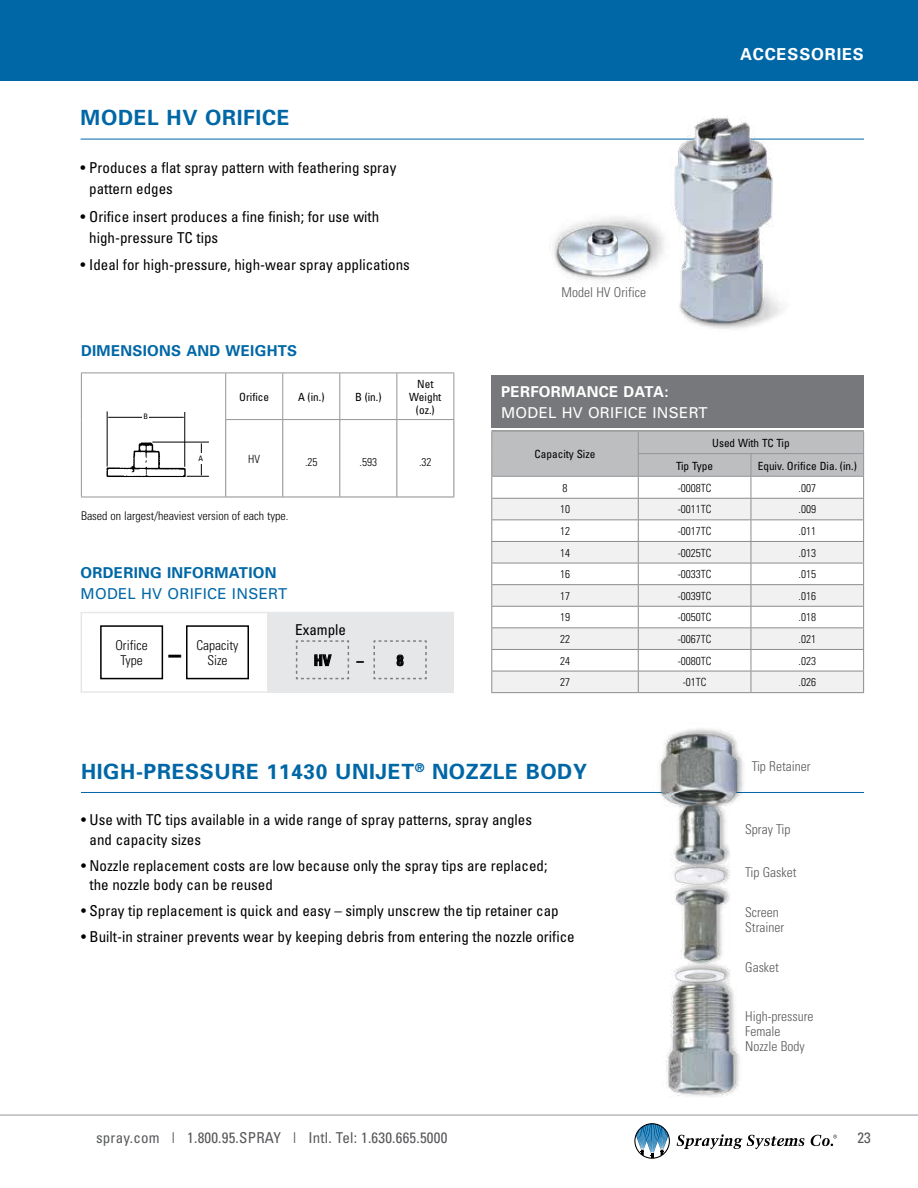
<style>
.page{position:relative;width:918px;height:1188px;background:#fff}
.page>*{position:absolute;margin:0;border:0;box-sizing:border-box;transform-origin:0 0}
.t1{font:700 25.5px "Univers";color:#000}
.t2{font:700 21px "Univers";letter-spacing:.03em;color:#0067a6}
.t3{font:700 16.5px "Univers";letter-spacing:.05em;color:#fff}
.t4{font:condensed 15px/21px "Univers";color:#000}
.t5{font:condensed 15px "Univers";letter-spacing:.015em;color:#58595b}
.t6{font:700 15px "Univers";letter-spacing:.02em;color:#0067a6}
.t7{font:15px "Univers";letter-spacing:.02em;color:#0067a6}
.t8{font:15px "Univers";letter-spacing:.02em;color:#fff}
.t9{font:700 15px "Univers";letter-spacing:.02em;color:#fff}
.t10{font:700 condensed 15px "Univers";color:#000}
.t11{font:700 15px "Univers";color:#000}
.t12{font:300 condensed 13.5px/15px "Univers";color:#58595b}
.t13{font:300 condensed 13.5px/15px "Univers";color:#000;text-align:center}
.t14{font:300 condensed 12px "Univers";color:#000}
.t15{font:300 condensed 11.25px "Univers";color:#000}
.t16{font:condensed 11.25px/12.8px "Univers";color:#000}
.t17{font:condensed 7.5px "Univers";color:#000}
.s1{font-stretch:condensed}
</style>
<div class="page">
<hr style="left:0;top:1115px;width:918px;height:1px;background:#939598">
<svg style="left:634px;top:1123px;width:36px;height:36px"></svg>
<svg style="left:677px;top:1134px;width:127px;height:15px"></svg>
<svg style="left:811px;top:1135px;width:26px;height:11px"></svg>
<div style="left:0;top:0;width:918px;height:81px;background:#0067a6"></div>
<hr style="left:81px;top:139px;width:783px;height:1px;background:#0067a6">
<div style="left:81px;top:612px;width:373px;height:81px;border:2px solid #e6e7e8"></div>
<div style="left:267px;top:612px;width:187px;height:81px;background:#e6e7e8"></div>
<svg style="left:373px;top:640px;width:54px;height:40px"></svg>
<svg style="left:295px;top:640px;width:55px;height:40px"></svg>
<div style="left:186px;top:625px;width:63px;height:54px;border:2px solid #000"></div>
<div style="left:100px;top:625px;width:63px;height:54px;border:2px solid #000"></div>
<hr style="left:491px;top:692px;width:147px;height:1px;background:#8a8c8e">
<hr style="left:638px;top:692px;width:113px;height:1px;background:#8a8c8e">
<hr style="left:751px;top:692px;width:113px;height:1px;background:#8a8c8e">
<hr style="left:491px;top:430px;width:147px;height:2px;background:#939598">
<hr style="left:638px;top:430px;width:113px;height:2px;background:#939598">
<hr style="left:751px;top:430px;width:113px;height:2px;background:#939598">
<svg style="left:491px;top:431px;width:373px;height:261px"></svg>
<hr style="left:638px;top:476px;width:113px;height:1px;background:#939598">
<hr style="left:751px;top:476px;width:113px;height:1px;background:#939598">
<div style="left:491px;top:375px;width:373px;height:53px;background:#77787b"></div>
<img style="left:106px;top:431px;width:103px;height:46px">
<hr style="left:81px;top:373px;width:145px;height:1px;background:#939598">
<hr style="left:81px;top:373px;width:1px;height:47px;background:#939598">
<hr style="left:226px;top:373px;width:57px;height:1px;background:#939598">
<hr style="left:225px;top:373px;width:1px;height:46px;background:#939598">
<hr style="left:283px;top:373px;width:57px;height:1px;background:#939598">
<hr style="left:282px;top:373px;width:1px;height:46px;background:#939598">
<hr style="left:340px;top:373px;width:57px;height:1px;background:#939598">
<hr style="left:339px;top:373px;width:1px;height:46px;background:#939598">
<hr style="left:397px;top:373px;width:57px;height:1px;background:#939598">
<hr style="left:396px;top:373px;width:1px;height:46px;background:#939598">
<hr style="left:454px;top:373px;width:1px;height:46px;background:#939598">
<hr style="left:225px;top:419px;width:58px;height:1px;background:#939598">
<hr style="left:283px;top:419px;width:57px;height:1px;background:#939598">
<hr style="left:340px;top:419px;width:57px;height:1px;background:#939598">
<hr style="left:397px;top:419px;width:57px;height:1px;background:#939598">
<hr style="left:81px;top:420px;width:1px;height:77px;background:#939598">
<hr style="left:81px;top:497px;width:144px;height:1px;background:#939598">
<hr style="left:225px;top:420px;width:1px;height:77px;background:#8a8c8e">
<hr style="left:282px;top:420px;width:1px;height:77px;background:#8a8c8e">
<hr style="left:339px;top:420px;width:1px;height:77px;background:#8a8c8e">
<hr style="left:396px;top:420px;width:1px;height:77px;background:#8a8c8e">
<hr style="left:454px;top:420px;width:1px;height:77px;background:#8a8c8e">
<hr style="left:225px;top:497px;width:58px;height:1px;background:#8a8c8e">
<hr style="left:283px;top:497px;width:57px;height:1px;background:#8a8c8e">
<hr style="left:340px;top:497px;width:57px;height:1px;background:#8a8c8e">
<hr style="left:397px;top:497px;width:57px;height:1px;background:#8a8c8e">
<hr style="left:107px;top:411px;width:1px;height:56px;background:#000">
<hr style="left:185px;top:412px;width:1px;height:55px;background:#000">
<hr style="left:108px;top:417px;width:76px;height:1px;background:#000">
<div style="left:143px;top:413px;width:6px;height:8px;background:#fff"></div>
<hr style="left:152px;top:442px;width:57px;height:1px;background:#000">
<svg style="left:187px;top:476px;width:22px;height:1px"></svg>
<hr style="left:201px;top:443px;width:1px;height:32px;background:#000">
<div style="left:187px;top:453px;width:28px;height:11px;background:#fff"></div>
<hr style="left:81px;top:792px;width:783px;height:1px;background:#0067a6">
<img style="left:525px;top:115px;width:281px;height:214px">
<img style="left:659px;top:728px;width:85px;height:67px">
<img style="left:662px;top:795px;width:79px;height:64px">
<img style="left:671px;top:859px;width:60px;height:17px">
<img style="left:673px;top:876px;width:57px;height:81px">
<img style="left:673px;top:957px;width:57px;height:20px">
<img style="left:666px;top:977px;width:73px;height:120px">
<h2 class="t2" style="left:81px;top:104px;width:210px">MODEL HV ORIFICE</h2>
<p class="t4" style="left:89px;top:157px;width:309px;text-indent:-9px">• Produces a flat spray pattern with feathering spray pattern edges</p>
<p class="t4" style="left:89px;top:205px;width:292px;text-indent:-9px">• Orifice insert produces a fine finish; for use with high-pressure TC tips</p>
<p class="t4" style="left:81px;top:254px;width:331px">• Ideal for high-pressure, high-wear spray applications</p>
<p class="t6" style="left:81px;top:341px;width:218px">DIMENSIONS AND WEIGHTS</p>
<p class="t16" style="left:239px;top:390px;width:31px">Orifice</p>
<p class="t16" style="left:298px;top:390px;width:28px">A (in.)</p>
<p class="t16" style="left:355px;top:390px;width:28px">B (in.)</p>
<p class="t17" style="left:144px;top:412px;width:6px">B</p>
<p class="t16" style="left:409px;top:377px;width:34px;text-align:center">Net<br>Weight (oz.)</p>
<p class="t17" style="left:199px;top:454px;width:6px">A</p>
<p class="t15" style="left:248px;top:452px;width:13px">HV</p>
<p class="t15" style="left:305px;top:455px;width:14px">.25</p>
<p class="t15" style="left:360px;top:455px;width:19px">.593</p>
<p class="t15" style="left:419px;top:455px;width:14px">.32</p>
<p class="t14" style="left:81px;top:508px;width:209px">Based on largest/heaviest version of each type.</p>
<p class="t6" style="left:81px;top:563px;width:197px">ORDERING INFORMATION</p>
<p class="t7" style="left:81px;top:584px;width:208px">MODEL HV ORIFICE INSERT</p>
<p class="t4" style="left:295px;top:618px;width:52px">Example</p>
<p class="t13" style="left:115px;top:638px;width:34px">Orifice<br>Type</p>
<p class="t13" style="left:197px;top:638px;width:43px">Capacity<br>Size</p>
<h1 class="t1" style="left:168px;top:637px;width:14px">–</h1>
<p class="t10" style="left:314px;top:651px;width:19px">HV</p>
<p class="t11" style="left:356px;top:651px;width:49px">– <span class="s1">8</span></p>
<p class="t3" style="left:740px;top:44px;width:125px">ACCESSORIES</p>
<p class="t12" style="left:562px;top:285px;width:86px">Model HV Orifice</p>
<p class="t9" style="left:501px;top:382px;width:169px">PERFORMANCE DATA:</p>
<p class="t8" style="left:501px;top:403px;width:208px">MODEL HV ORIFICE INSERT</p>
<p class="t16" style="left:535px;top:447px;width:62px">Capacity Size</p>
<p class="t16" style="left:676px;top:431px;width:115px;line-height:22.6px;text-indent:36px">Used With TC Tip<br>Tip Type</p>
<p class="t16" style="left:758px;top:459px;width:101px">Equiv. Orifice Dia. (in.)</p>
<p class="t15" style="left:563px;top:481px;width:6px">8</p>
<p class="t15" style="left:678px;top:481px;width:35px">-0008TC</p>
<p class="t15" style="left:799px;top:481px;width:19px">.007</p>
<p class="t15" style="left:560px;top:503px;width:11px">10</p>
<p class="t15" style="left:678px;top:503px;width:35px">-0011TC</p>
<p class="t15" style="left:799px;top:503px;width:19px">.009</p>
<p class="t15" style="left:560px;top:524px;width:11px">12</p>
<p class="t15" style="left:678px;top:524px;width:35px">-0017TC</p>
<p class="t15" style="left:799px;top:524px;width:19px">.011</p>
<p class="t15" style="left:560px;top:546px;width:11px">14</p>
<p class="t15" style="left:678px;top:546px;width:35px">-0025TC</p>
<p class="t15" style="left:799px;top:546px;width:19px">.013</p>
<p class="t15" style="left:560px;top:568px;width:11px">16</p>
<p class="t15" style="left:678px;top:568px;width:35px">-0033TC</p>
<p class="t15" style="left:799px;top:568px;width:19px">.015</p>
<p class="t15" style="left:560px;top:589px;width:11px">17</p>
<p class="t15" style="left:678px;top:589px;width:35px">-0039TC</p>
<p class="t15" style="left:799px;top:589px;width:19px">.016</p>
<p class="t15" style="left:560px;top:611px;width:11px">19</p>
<p class="t15" style="left:678px;top:611px;width:35px">-0050TC</p>
<p class="t15" style="left:799px;top:611px;width:19px">.018</p>
<p class="t15" style="left:560px;top:632px;width:11px">22</p>
<p class="t15" style="left:678px;top:632px;width:35px">-0067TC</p>
<p class="t15" style="left:799px;top:632px;width:19px">.021</p>
<p class="t15" style="left:560px;top:654px;width:11px">24</p>
<p class="t15" style="left:678px;top:654px;width:35px">-0080TC</p>
<p class="t15" style="left:799px;top:654px;width:19px">.023</p>
<p class="t15" style="left:560px;top:676px;width:11px">27</p>
<p class="t15" style="left:683px;top:676px;width:25px">-01TC</p>
<p class="t15" style="left:799px;top:676px;width:19px">.026</p>
<h2 class="t2" style="left:81px;top:758px;width:508px">HIGH-PRESSURE 11430 UNIJET<sup>®</sup> NOZZLE BODY</h2>
<p class="t4" style="left:90px;top:810px;width:444px;line-height:19.5px;text-indent:-9px">• Use with TC tips available in a wide range of spray patterns, spray angles and capacity sizes</p>
<p class="t4" style="left:90px;top:855px;width:459px;line-height:19.5px;text-indent:-9px">• Nozzle replacement costs are low because only the spray tips are replaced; the nozzle body can be reused</p>
<p class="t4" style="left:81px;top:900px;width:479px">• Spray tip replacement is quick and easy – simply unscrew the tip retainer cap</p>
<p class="t4" style="left:81px;top:926px;width:495px">• Built-in strainer prevents wear by keeping debris from entering the nozzle orifice</p>
<p class="t12" style="left:752px;top:758px;width:60px">Tip Retainer</p>
<p class="t12" style="left:745px;top:822px;width:47px">Spray Tip</p>
<p class="t12" style="left:745px;top:864px;width:53px">Tip Gasket</p>
<p class="t12" style="left:745px;top:904px;width:40px">Screen<br>Strainer</p>
<p class="t12" style="left:745px;top:959px;width:35px">Gasket</p>
<p class="t12" style="left:745px;top:1009px;width:70px">High-pressure<br>Female<br>Nozzle Body</p>
<p class="t5" style="left:96px;top:1128px;width:353px">spray.com | 1.800.95.SPRAY | Intl. Tel: 1.630.665.5000</p>
<p class="t5" style="left:857px;top:1128px;width:15px">23</p>
</div>
